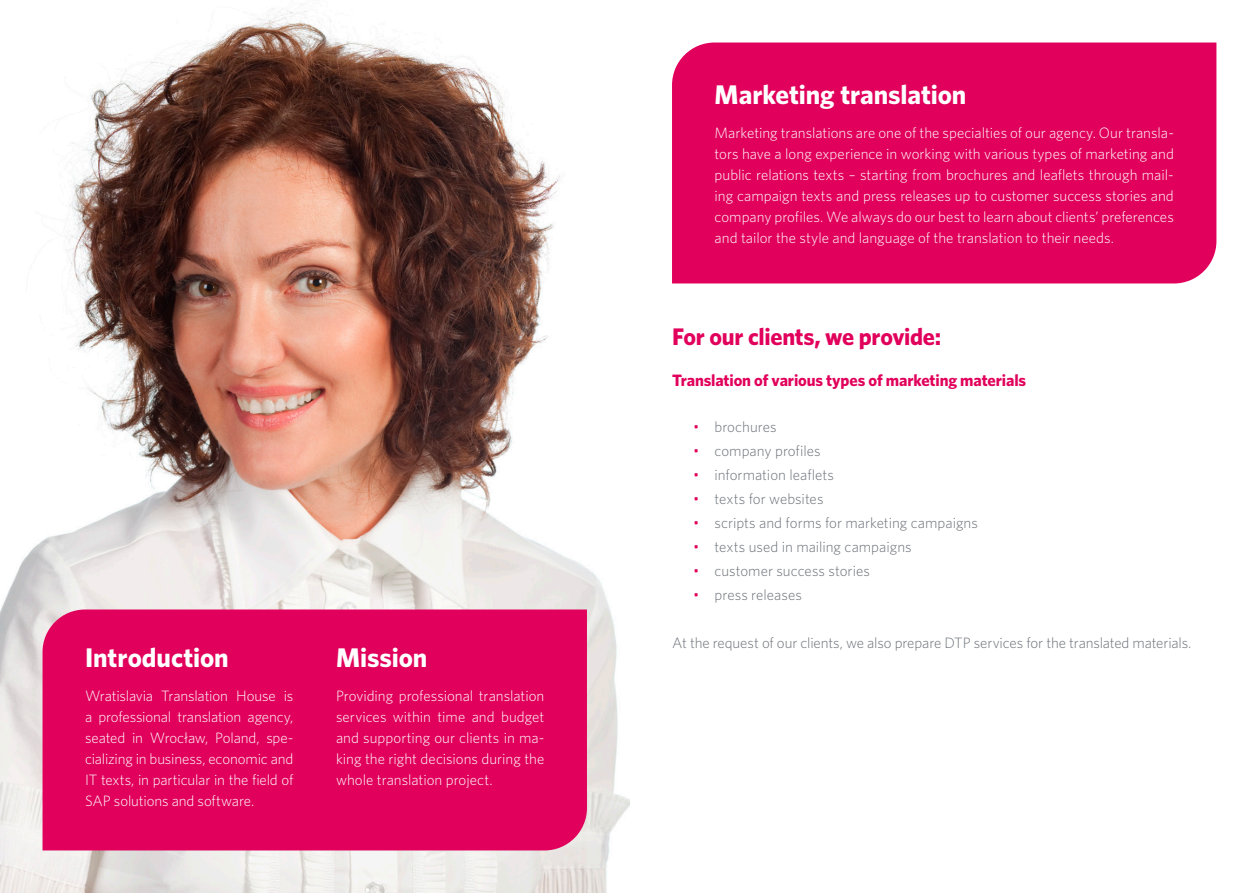
<style>
.page{position:relative;width:1259px;height:893px;background:#fff}
.page>*{position:absolute;margin:0;border:0;box-sizing:border-box;transform-origin:0 0}
.Box_Header_white{font:700 27px "Whitney";color:#fff}
.Header_16pt{font:700 24px "Whitney";letter-spacing:-.015em;color:#e1005b}
.Header_11pt{font:700 16.5px "Whitney";letter-spacing:-.01em;color:#e1005b}
.Box_Text_white{font:300 15px/21px "Whitney";color:#fff;text-align:justify}
.Dotted_regular{font:300 15px "Whitney";color:#6c7179}
.s1{color:#e1005b}
</style>
<div class="page">
<img style="left:0;top:3px;width:629px;height:890px">
<div style="left:43px;top:609px;width:544px;height:241px;background:#e1005b"></div>
<div style="left:672px;top:43px;width:544px;height:240px;background:#e1005b"></div>
<p class="Box_Header_white" style="left:85px;top:640px;width:145px">Introduction</p>
<p class="Box_Text_white" style="left:85px;top:685px;width:210px">Wratislavia Translation House is a professional translation agency, seated in Wrocław, Poland, spe&shy;cializing in business, economic and IT texts, in particular in the field of SAP solutions and software.</p>
<p class="Box_Header_white" style="left:336px;top:640px;width:93px">Mission</p>
<p class="Box_Text_white" style="left:336px;top:685px;width:210px">Providing professional translation services within time and budget and supporting our clients in ma&shy;king the right decisions during the whole translation project.</p>
<p class="Box_Header_white" style="left:714px;top:77px;width:253px">Marketing translation</p>
<p class="Box_Text_white" style="left:714px;top:122px;width:461px">Marketing translations are one of the specialties of our agency. Our transla&shy;tors have a long experience in working with various types of marketing and public relations texts – starting from brochures and leaflets through mail&shy;ing campaign texts and press releases up to customer success stories and company profiles. We always do our best to learn about clients’ preferences and tailor the style and language of the translation to their needs.</p>
<p class="Header_16pt" style="left:672px;top:321px;width:271px">For our clients, we provide:</p>
<p class="Header_11pt" style="left:672px;top:369px;width:356px">Translation of various types of marketing materials</p>
<p class="Dotted_regular" style="left:693px;top:416px;width:85px"><span class="s1">•</span> brochures</p>
<p class="Dotted_regular" style="left:693px;top:440px;width:129px"><span class="s1">•</span> company profiles</p>
<p class="Dotted_regular" style="left:693px;top:464px;width:142px"><span class="s1">•</span> information leaflets</p>
<p class="Dotted_regular" style="left:693px;top:488px;width:132px"><span class="s1">•</span> texts for websites</p>
<p class="Dotted_regular" style="left:693px;top:512px;width:286px"><span class="s1">•</span> scripts and forms for marketing campaigns</p>
<p class="Dotted_regular" style="left:693px;top:536px;width:220px"><span class="s1">•</span> texts used in mailing campaigns</p>
<p class="Dotted_regular" style="left:693px;top:560px;width:178px"><span class="s1">•</span> customer success stories</p>
<p class="Dotted_regular" style="left:693px;top:584px;width:110px"><span class="s1">•</span> press releases</p>
<p class="Dotted_regular" style="left:672px;top:632px;width:521px">At the request of our clients, we also prepare DTP services for the translated materials.</p>
</div>
